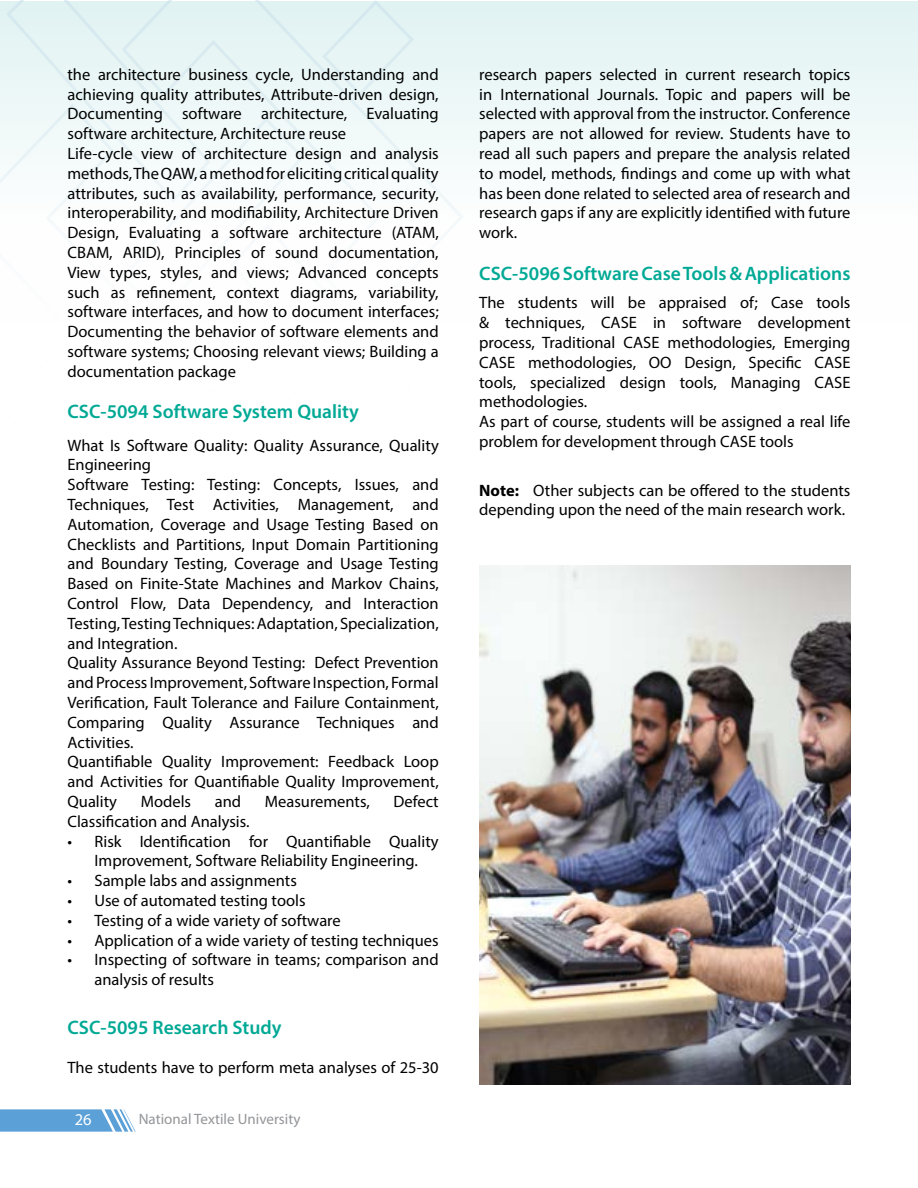
<style>
.page{position:relative;width:918px;height:1188px;background:#fff}
.page>*{position:absolute;margin:0;border:0;box-sizing:border-box;transform-origin:0 0}
.t1{font:600 19.5px "Myriad Pro";color:#00a995}
.t2{font:16.5px/19.8px "Myriad Pro";color:#000}
.t3{font:16.5px "Myriad Pro";color:#fff}
.t4{font:15px "Myriad Pro";color:#939598}
.s1{font-weight:700}
</style>
<div class="page">
<div style="left:1px;top:1px;width:917px;height:320px;background:linear-gradient(to bottom,#e3f3f3,#fff)"></div>
<svg style="left:416px;top:1px;width:50px;height:320px"></svg>
<svg style="left:0;top:0;width:416px;height:321px"></svg>
<svg style="left:4px;top:0;width:209px;height:205px"></svg>
<svg style="left:228px;top:222px;width:188px;height:99px"></svg>
<svg style="left:0;top:1109px;width:136px;height:23px;background:#73addc"></svg>
<hr style="left:917px;top:488px;width:1px;height:49px;background:#00a995">
<img style="left:479px;top:566px;width:371px;height:518px">
<p class="t2" style="left:68px;top:64px;width:373px">the architecture business cycle, Understanding and achieving quality attributes, Attribute-driven design, Documenting software architecture, Evaluating software architecture, Architecture reuse<br>Life-cycle view of architecture design and analysis methods, The QAW, a method for eliciting critical quality attributes, such as availability, performance, security, interoperability, and modifiability, Architecture Driven Design, Evaluating a software architecture (ATAM, CBAM, ARID), Principles of sound documentation, View types, styles, and views; Advanced concepts such as refinement, context diagrams, variability, software interfaces, and how to document interfaces; Documenting the behavior of software elements and software systems; Choosing relevant views; Building a documentation package</p>
<p class="t1" style="left:68px;top:399px;width:293px">CSC-5094 Software System Quality</p>
<p class="t2" style="left:68px;top:435px;width:373px">What Is Software Quality: Quality Assurance, Quality Engineering<br>Software Testing: Testing: Concepts, Issues, and Techniques, Test Activities, Management, and Automation, Coverage and Usage Testing Based on Checklists and Partitions, Input Domain Partitioning and Boundary Testing, Coverage and Usage Testing Based on Finite-State Machines and Markov Chains, Control Flow, Data Dependency, and Interaction Testing, Testing Techniques: Adaptation, Specialization, and Integration.<br>Quality Assurance Beyond Testing: Defect Prevention and Process Improvement, Software Inspection, Formal Verification, Fault Tolerance and Failure Containment, Comparing Quality Assurance Techniques and Activities.<br>Quantifiable Quality Improvement: Feedback Loop and Activities for Quantifiable Quality Improvement, Quality</p>
<p class="t2" style="left:141px;top:791px;width:52px">Models</p>
<p class="t2" style="left:215px;top:791px;width:28px">and</p>
<p class="t2" style="left:265px;top:791px;width:107px">Measurements,</p>
<p class="t2" style="left:394px;top:791px;width:47px">Defect</p>
<p class="t2" style="left:68px;top:811px;width:184px">Classification and Analysis.</p>
<p class="t2" style="left:68px;top:831px;width:373px;text-align:center">• Risk Identification for Quantifiable Quality<br>Improvement, Software Reliability Engineering.</p>
<p class="t2" style="left:68px;top:871px;width:231px">• Sample labs and assignments</p>
<p class="t2" style="left:68px;top:890px;width:240px">• Use of automated testing tools</p>
<p class="t2" style="left:68px;top:910px;width:275px">• Testing of a wide variety of software</p>
<p class="t2" style="left:68px;top:930px;width:373px">• Application of a wide variety of testing techniques</p>
<p class="t2" style="left:94px;top:950px;width:346px;text-indent:-27px">• Inspecting of software in teams; comparison and analysis of results</p>
<p class="t1" style="left:68px;top:1015px;width:216px">CSC-5095 Research Study</p>
<p class="t2" style="left:68px;top:1058px;width:373px">The students have to perform meta analyses of 25-30</p>
<p class="t3" style="left:75px;top:1109px;width:18px">26</p>
<p class="t4" style="left:139px;top:1110px;width:163px">National Textile University</p>
<p class="t2" style="left:479px;top:64px;width:373px;text-align:justify">research papers selected in current research topics in International Journals. Topic and papers will be selected with approval from the instructor. Conference papers are not allowed for review. Students have to read all such papers and prepare the analysis related to model, methods, findings and come up with what has been done related to selected area of research and research gaps if any are explicitly identified with future work.</p>
<p class="t1" style="left:479px;top:261px;width:373px">CSC-5096 Software Case Tools &amp; Applications</p>
<p class="t2" style="left:479px;top:293px;width:373px">The students will be appraised of; Case tools &amp; techniques, CASE in software development process, Traditional CASE methodologies, Emerging CASE methodologies, OO Design, Specific CASE tools, specialized design tools, Managing CASE methodologies.<br>As part of course, students will be assigned a real life problem for development through CASE tools</p>
<p class="t2" style="left:479px;top:480px;width:373px"><span class="s1">Note:</span> Other subjects can be offered to the students depending upon the need of the main research work.</p>
</div>
